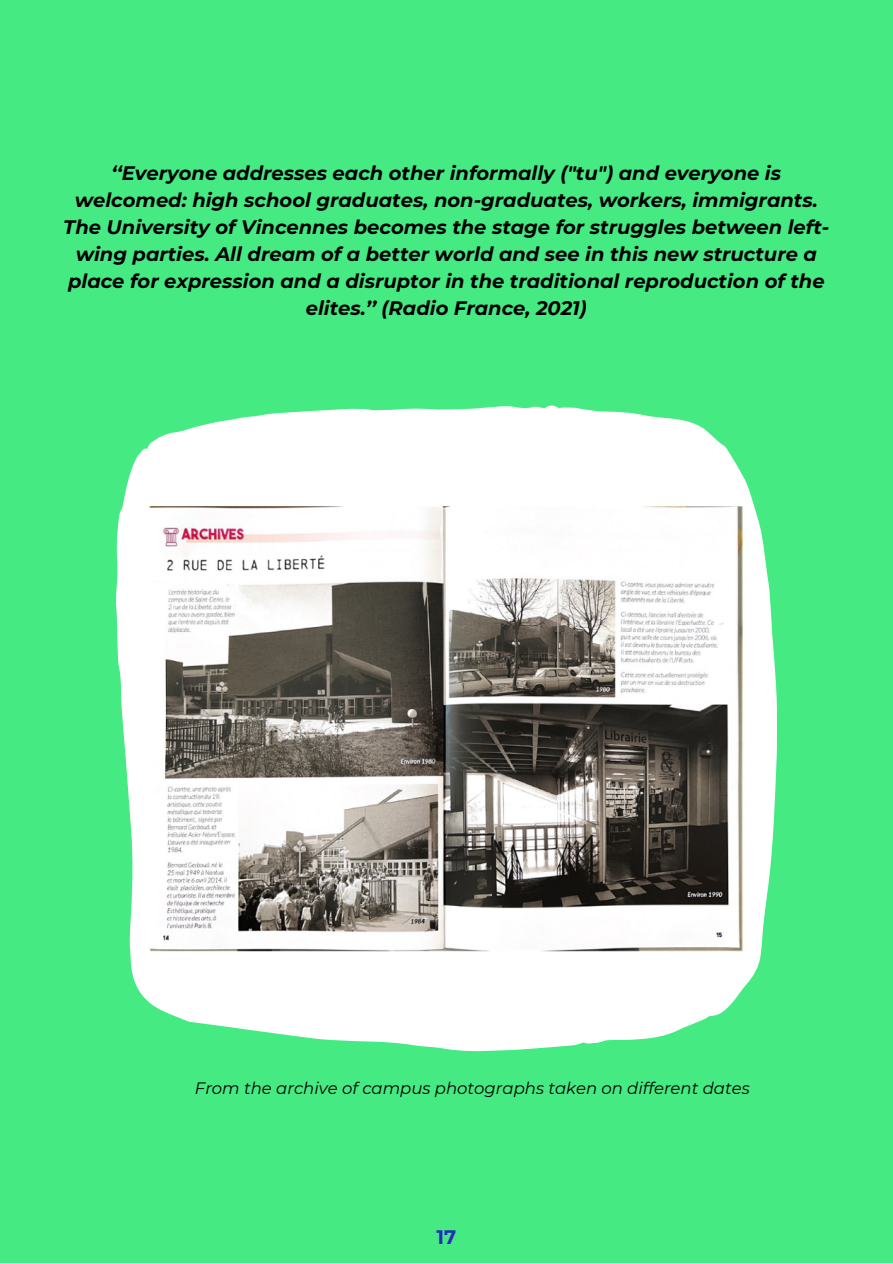
<style>
.page{position:relative;width:893px;height:1264px;background:#fff}
.page>*{position:absolute;margin:0;border:0;box-sizing:border-box;transform-origin:0 0}
.t1{font:italic 700 19.5px/27px "Montserrat";color:#000;text-align:center}
.t2{font:700 19.5px "Montserrat";color:#232dbb}
.t3{font:italic 16.5px "Montserrat";color:#000}
</style>
<div class="page">
<div style="left:0;top:0;width:892px;height:1262px;background:#45eb82"></div>
<img style="left:116px;top:405px;width:660px;height:645px">
<p class="t1" style="left:63px;top:160px;width:767px">‘‘Everyone addresses each other informally ("tu") and everyone is welcomed: high school graduates, non-graduates, workers, immigrants.<br>The University of Vincennes becomes the stage for struggles between left&shy;wing parties. All dream of a better world and see in this new structure a place for expression and a disruptor in the traditional reproduction of the elites.’’ (Radio France, 2021)</p>
<p class="t3" style="left:195px;top:1078px;width:556px">From the archive of campus photographs taken on different dates</p>
<p class="t2" style="left:436px;top:1225px;width:21px">17</p>
</div>
